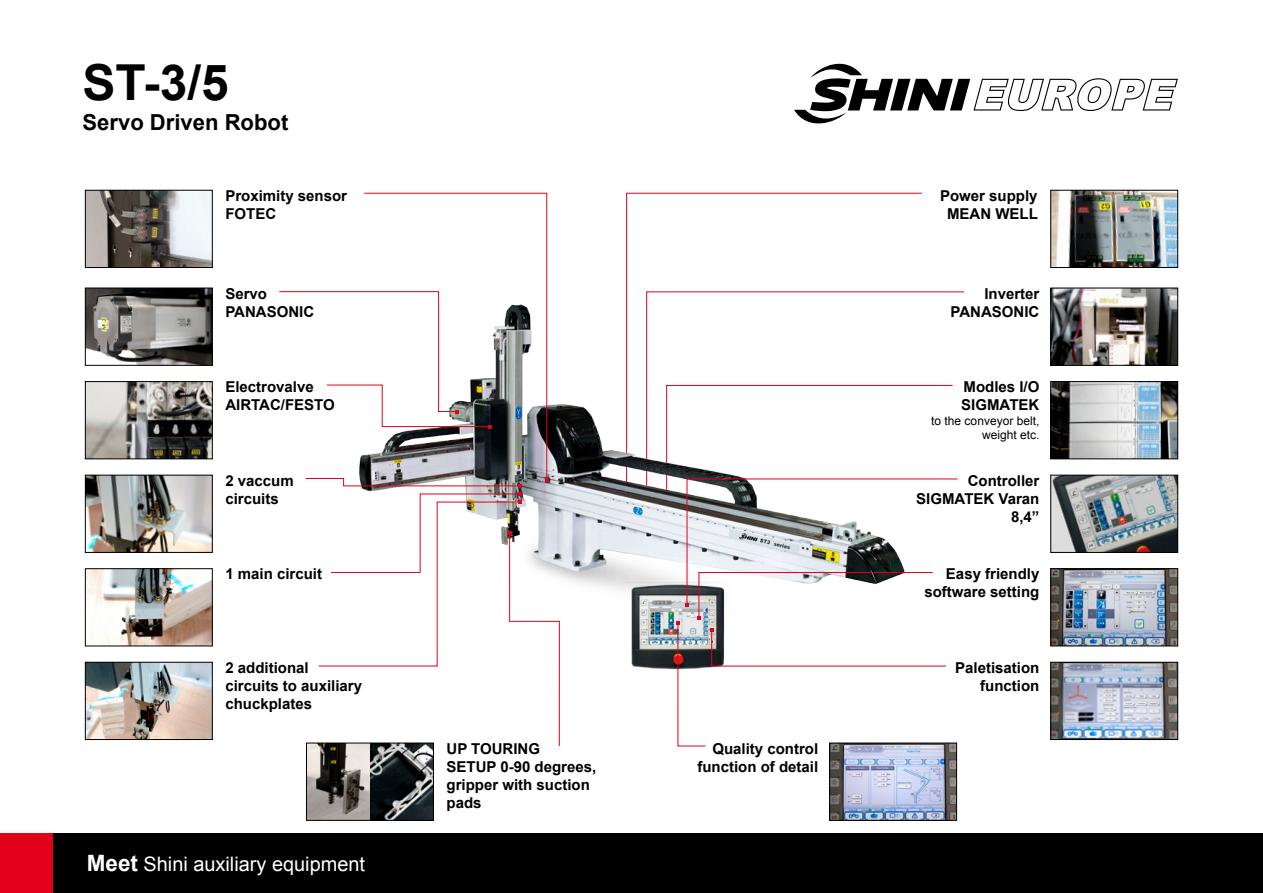
<style>
.page{position:relative;width:1263px;height:893px;background:#fff}
.page>*{position:absolute;margin:0;border:0;box-sizing:border-box;transform-origin:0 0}
.t1{font:700 49.65px "Arial";color:#000}
.t2{font:700 22.05px "Arial";color:#000}
.t3{font:19.95px "Arial";color:#fff}
.t4{font:700 15px/18px "Arial";color:#000}
.t5{font:12px/14.4px "Arial";color:#000;text-align:right}
.s1{font-weight:700;font-size:22.5px}
</style>
<div class="page">
<svg style="left:626px;top:192px;width:296px;height:93px"></svg>
<img style="left:359px;top:285px;width:555px;height:305px">
<img style="left:622px;top:583px;width:44px;height:86px">
<div style="left:53px;top:833px;width:1210px;height:60px;background:#000"></div>
<div style="left:0;top:833px;width:53px;height:60px;background:#e2001a"></div>
<svg style="left:794px;top:63px;width:384px;height:61px"></svg>
<img style="left:87px;top:290px;width:124px;height:74px">
<div style="left:85px;top:288px;width:128px;height:78px;border:1px solid #000"></div>
<svg style="left:363px;top:192px;width:184px;height:286px"></svg>
<svg style="left:279px;top:291px;width:213px;height:137px"></svg>
<img style="left:87px;top:192px;width:124px;height:74px">
<div style="left:85px;top:190px;width:128px;height:78px;border:1px solid #000"></div>
<img style="left:87px;top:477px;width:124px;height:74px">
<div style="left:85px;top:475px;width:128px;height:78px;border:1px solid #000"></div>
<img style="left:87px;top:570px;width:124px;height:74px">
<div style="left:85px;top:568px;width:128px;height:78px;border:1px solid #000"></div>
<img style="left:87px;top:664px;width:124px;height:74px">
<div style="left:85px;top:662px;width:128px;height:78px;border:1px solid #000"></div>
<img style="left:1052px;top:192px;width:124px;height:74px">
<div style="left:1050px;top:190px;width:128px;height:78px;border:1px solid #000"></div>
<img style="left:1052px;top:290px;width:124px;height:74px">
<div style="left:1050px;top:288px;width:128px;height:78px;border:1px solid #000"></div>
<img style="left:1052px;top:383px;width:124px;height:74px">
<div style="left:1050px;top:381px;width:128px;height:78px;border:1px solid #000"></div>
<img style="left:1052px;top:477px;width:124px;height:74px">
<div style="left:1050px;top:475px;width:128px;height:78px;border:1px solid #000"></div>
<img style="left:1052px;top:570px;width:124px;height:74px">
<div style="left:1050px;top:568px;width:128px;height:78px;border:1px solid #000"></div>
<img style="left:1052px;top:664px;width:124px;height:74px">
<div style="left:1050px;top:662px;width:128px;height:78px;border:1px solid #000"></div>
<img style="left:831px;top:747px;width:124px;height:72px">
<div style="left:829px;top:743px;width:128px;height:78px;border:1px solid #000"></div>
<img style="left:308px;top:747px;width:124px;height:72px">
<div style="left:306px;top:743px;width:128px;height:78px;border:1px solid #000"></div>
<img style="left:87px;top:383px;width:124px;height:74px">
<div style="left:85px;top:381px;width:128px;height:78px;border:1px solid #000"></div>
<svg style="left:305px;top:478px;width:255px;height:269px"></svg>
<svg style="left:666px;top:385px;width:292px;height:362px"></svg>
<h1 class="t1" style="left:83px;top:47px;width:148px">ST-3/5</h1>
<h2 class="t2" style="left:83px;top:107px;width:207px">Servo Driven Robot</h2>
<p class="t4" style="left:225px;top:187px;width:123px">Proximity sensor<br>FOTEC</p>
<p class="t4" style="left:225px;top:285px;width:90px">Servo<br>PANASONIC</p>
<p class="t4" style="left:225px;top:378px;width:111px">Electrovalve<br>AIRTAC/FESTO</p>
<p class="t4" style="left:225px;top:472px;width:70px">2 vaccum circuits</p>
<p class="t4" style="left:225px;top:565px;width:98px">1 main circuit</p>
<p class="t4" style="left:225px;top:659px;width:138px">2 additional circuits to auxiliary chuckplates</p>
<h3 class="t3" style="left:87px;top:850px;width:280px"><span class="s1">Meet</span> Shini auxiliary equipment</h3>
<p class="t4" style="left:446px;top:739px;width:151px">UP TOURING<br>SETUP 0-90 degrees, gripper with suction pads</p>
<p class="t4" style="left:697px;top:739px;width:122px;text-align:right">Quality control function of detail</p>
<p class="t4" style="left:940px;top:187px;width:99px;text-align:center">Power supply<br>MEAN WELL</p>
<p class="t4" style="left:950px;top:285px;width:90px;text-align:right">Inverter<br>PANASONIC</p>
<p class="t4" style="left:961px;top:378px;width:80px">Modles I/O<br>SIGMATEK</p>
<p class="t5" style="left:931px;top:413px;width:110px">to the conveyor belt, weight etc.</p>
<p class="t4" style="left:916px;top:472px;width:125px;text-align:right">Controller<br>SIGMATEK Varan<br>8,4”</p>
<p class="t4" style="left:924px;top:565px;width:117px;text-align:right">Easy friendly software setting</p>
<p class="t4" style="left:955px;top:659px;width:86px;text-align:right">Paletisation function</p>
</div>
